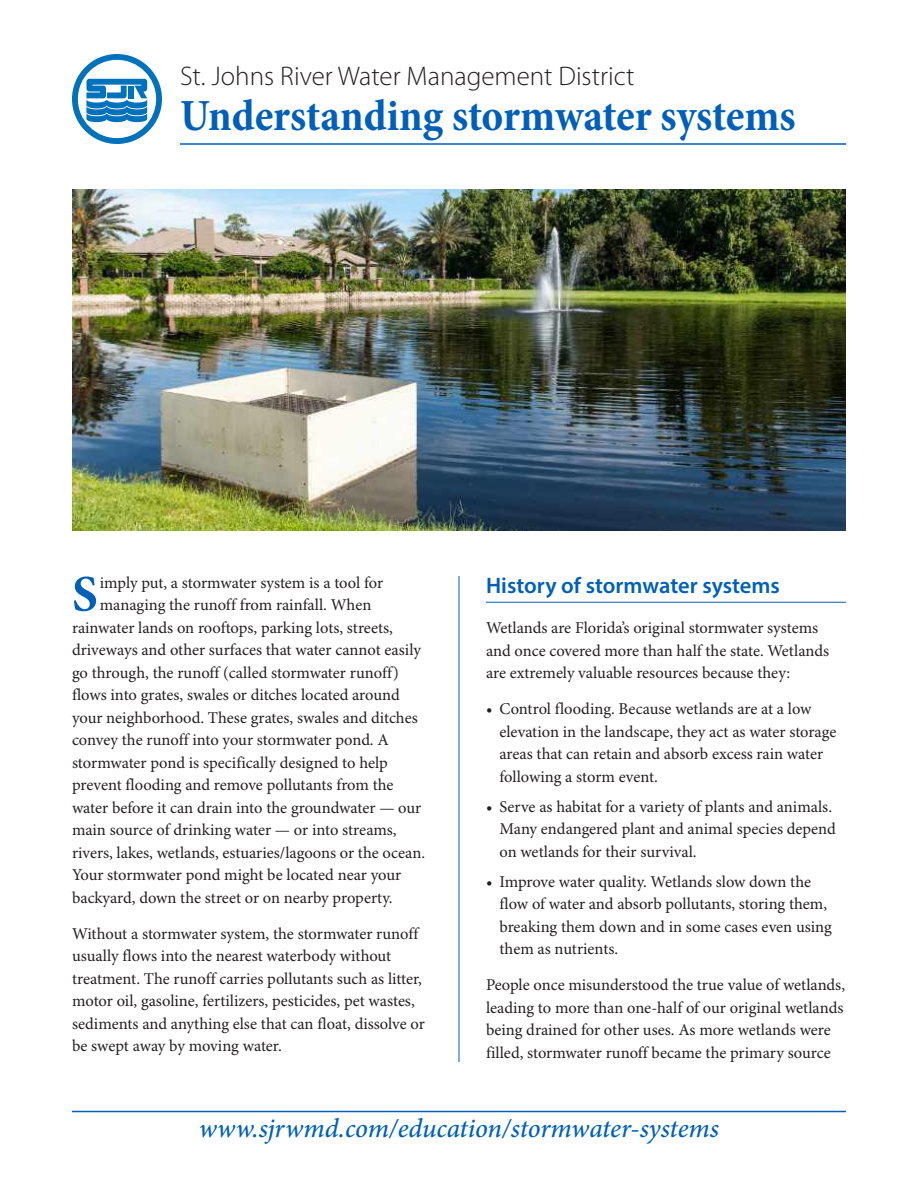
<style>
.page{position:relative;width:918px;height:1188px;background:#fff}
.page>*{position:absolute;margin:0;border:0;box-sizing:border-box;transform-origin:0 0}
.t1{font:700 51.15px "Minion Pro";color:#005fb9}
.t2{font:700 condensed 45px "Minion Pro";letter-spacing:-.005em;color:#005fb9}
.t3{font:italic 500 27px "Minion Pro";letter-spacing:-.005em;color:#005fb9}
.t4{font:300 27px "Myriad Pro";color:#231f20}
.t5{font:600 22.5px "Myriad Pro";color:#005fb9}
.t6{font:16.5px/22.5px "Minion Pro";letter-spacing:-.005em;color:#231f20}
</style>
<div class="page">
<div style="left:72px;top:54px;width:90px;height:90px;background:#0072bc;border-radius:50%"></div>
<div style="left:78px;top:60px;width:78px;height:78px;background:#fff;border-radius:50%"></div>
<svg style="left:86px;top:79px;width:61px;height:43px;background:#3e94cc"></svg>
<hr style="left:180px;top:143px;width:666px;height:2px;background:#005fb9">
<hr style="left:72px;top:1111px;width:774px;height:1px;background:#005fb9">
<hr style="left:486px;top:602px;width:360px;height:1px;background:#005fb9">
<img style="left:72px;top:189px;width:774px;height:342px">
<hr style="left:459px;top:576px;width:1px;height:486px;background:#005fb9">
<h3 class="t4" style="left:180px;top:61px;width:456px">St. Johns River Water Management District</h3>
<h2 class="t2" style="left:180px;top:84px;width:617px">Understanding stormwater systems</h2>
<h1 class="t1" style="left:72px;top:558px;width:27px">S</h1>
<p class="t6" style="left:100px;top:572px;width:285px">imply put, a stormwater system is a tool for</p>
<p class="t6" style="left:100px;top:595px;width:273px">managing the runoff from rainfall. When</p>
<p class="t6" style="left:72px;top:617px;width:322px">rainwater lands on rooftops, parking lots, streets,</p>
<p class="t6" style="left:72px;top:640px;width:351px">driveways and other surfaces that water cannot easily</p>
<p class="t6" style="left:72px;top:662px;width:328px">go through, the runoff (called stormwater runoff)</p>
<p class="t6" style="left:72px;top:685px;width:329px">flows into grates, swales or ditches located around</p>
<p class="t6" style="left:72px;top:707px;width:347px">your neighborhood. These grates, swales and ditches</p>
<p class="t6" style="left:72px;top:730px;width:318px">convey the runoff into your stormwater pond. A</p>
<p class="t6" style="left:72px;top:752px;width:317px">stormwater pond is specifically designed to help</p>
<p class="t6" style="left:72px;top:775px;width:323px">prevent flooding and remove pollutants from the</p>
<p class="t6" style="left:72px;top:797px;width:351px">water before it can drain into the groundwater — our</p>
<p class="t6" style="left:72px;top:820px;width:326px">main source of drinking water — or into streams,</p>
<p class="t6" style="left:72px;top:842px;width:355px">rivers, lakes, wetlands, estuaries/lagoons or the ocean.</p>
<p class="t6" style="left:72px;top:865px;width:331px">Your stormwater pond might be located near your</p>
<p class="t6" style="left:72px;top:887px;width:322px">backyard, down the street or on nearby property.</p>
<p class="t6" style="left:72px;top:923px;width:354px">Without a stormwater system, the stormwater runoff usually flows into the nearest waterbody without treatment. The runoff carries pollutants such as litter, motor oil, gasoline, fertilizers, pesticides, pet wastes, sediments and anything else that can float, dissolve or be swept away by moving water.</p>
<h3 class="t5" style="left:486px;top:571px;width:295px">History of stormwater systems</h3>
<p class="t6" style="left:486px;top:618px;width:345px">Wetlands are Florida’s original stormwater systems and once covered more than half the state. Wetlands are extremely valuable resources because they:</p>
<p class="t6" style="left:500px;top:699px;width:338px;text-indent:-14px">• Control flooding. Because wetlands are at a low elevation in the landscape, they act as water storage areas that can retain and absorb excess rain water following a storm event.</p>
<p class="t6" style="left:500px;top:796px;width:338px;text-indent:-14px">• Serve as habitat for a variety of plants and animals.<br>Many endangered plant and animal species depend on wetlands for their survival.</p>
<p class="t6" style="left:500px;top:871px;width:334px;text-indent:-14px">• Improve water quality. Wetlands slow down the flow of water and absorb pollutants, storing them, breaking them down and in some cases even using them as nutrients.</p>
<p class="t6" style="left:486px;top:975px;width:361px">People once misunderstood the true value of wetlands, leading to more than one-half of our original wetlands being drained for other uses. As more wetlands were filled, stormwater runoff became the primary source</p>
<h3 class="t3" style="left:199px;top:1110px;width:522px">www.sjrwmd.com/education/stormwater-systems</h3>
</div>
